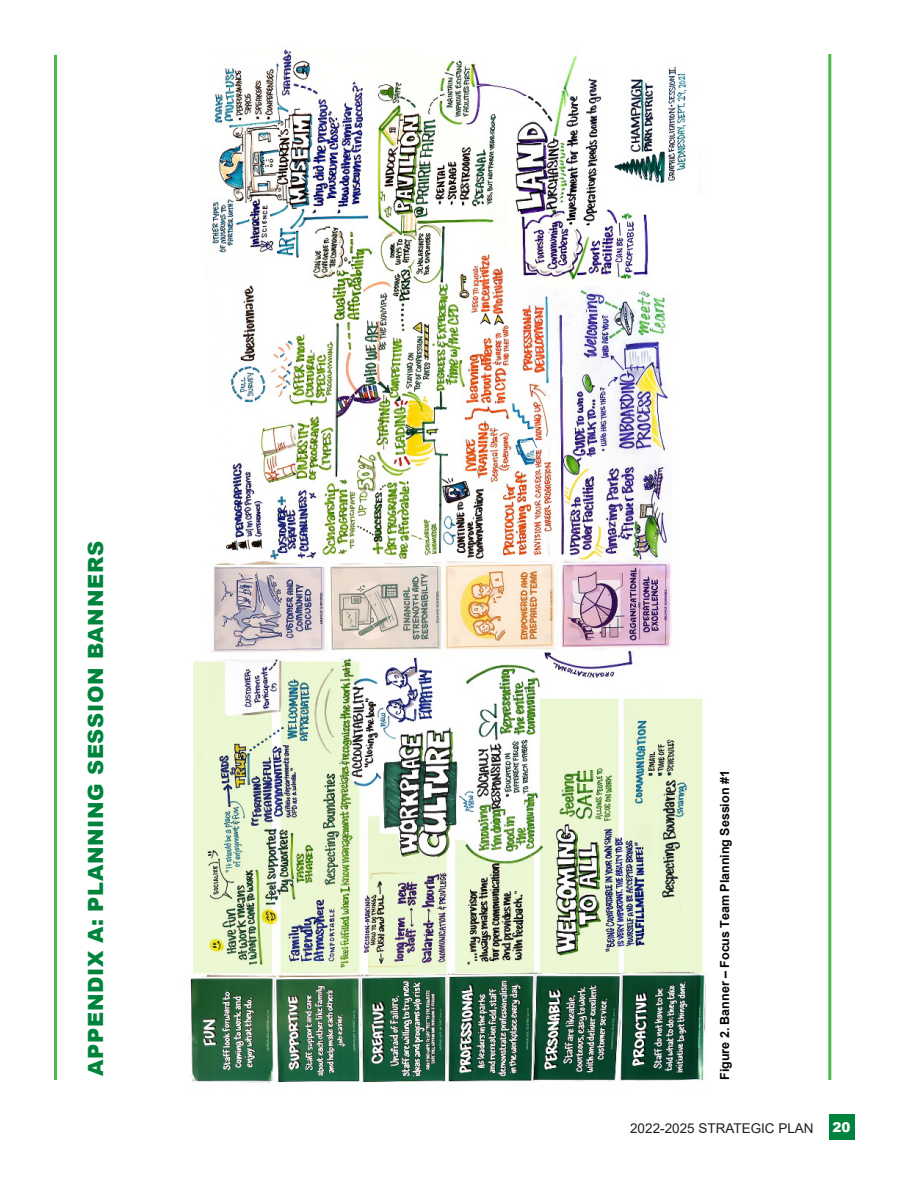
<style>
.page{position:relative;width:918px;height:1188px;background:#fff}
.page>*{position:absolute;margin:0;border:0;box-sizing:border-box;transform-origin:0 0}
.subhead{font:900 21px "Arial";letter-spacing:.035em;color:#00843d}
.Address__Acreage{font:13.5px "Arial";color:#231f20}
.t1{font:900 13.5px "Arial";color:#fff}
.t2{font:700 12.45px "Arial";color:#000}
</style>
<div class="page">
<img style="left:190px;top:49px;width:516px;height:1034px">
<div style="left:829px;top:1114px;width:26px;height:26px;background:#00843d"></div>
<hr style="left:54px;top:55px;width:3px;height:1025px;background:#51b948">
<hr style="left:828px;top:54px;width:3px;height:1026px;background:#51b948">
<p class="subhead" style="left:80px;top:1076px;width:536px;rotate:-90deg">APPENDIX A: PLANNING SESSION BANNERS</p>
<p class="t2" style="left:716px;top:1080px;width:311px;rotate:-90deg">Figure 2. Banner – Focus Team Planning Session #1</p>
<p class="Address__Acreage" style="left:630px;top:1119px;width:185px">2022-2025 STRATEGIC PLAN</p>
<p class="t1" style="left:832px;top:1118px;width:20px">20</p>
</div>
